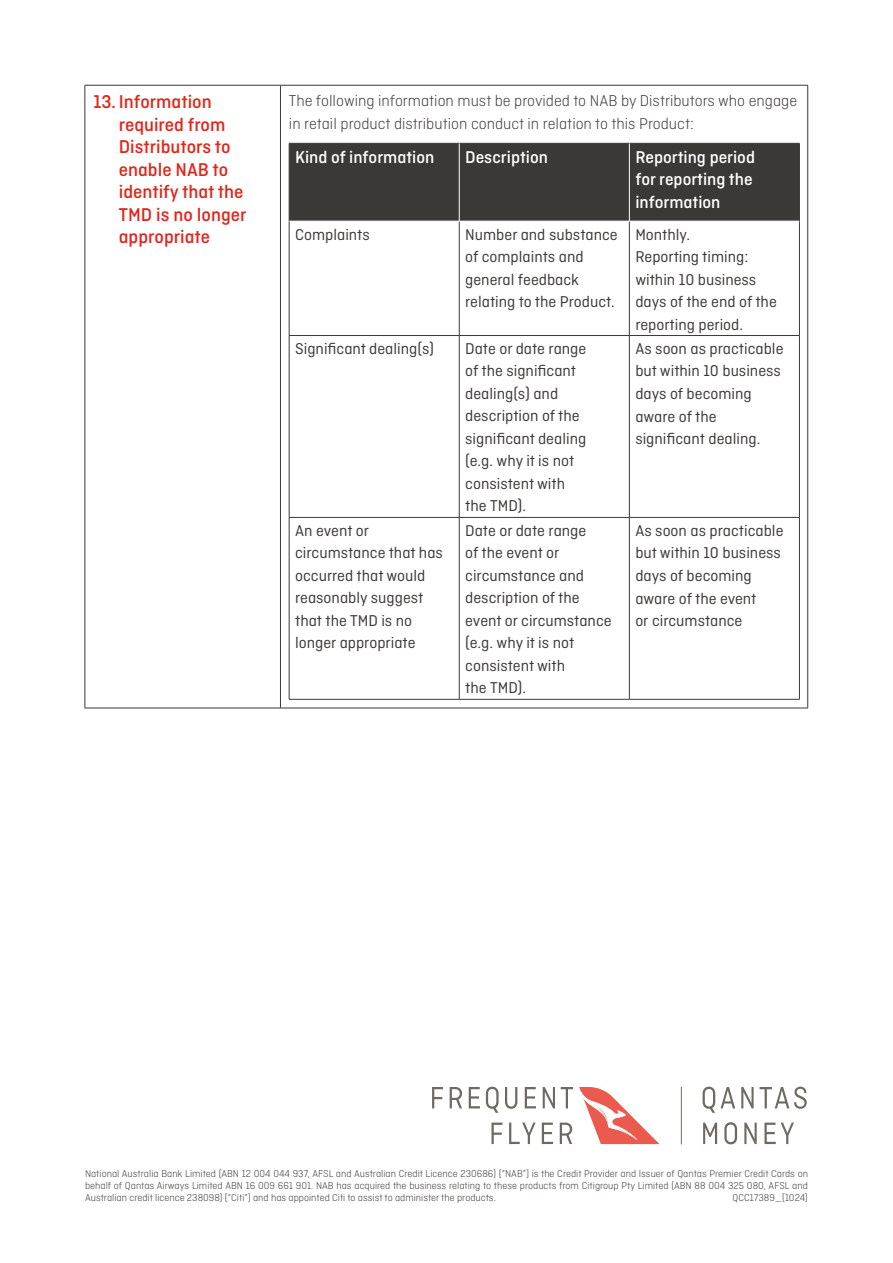
<style>
.page{position:relative;width:893px;height:1263px;background:#fff}
.page>*{position:absolute;margin:0;border:0;box-sizing:border-box;transform-origin:0 0}
.t1{font:500 19.5px/22.5px "Ciutadella";color:#df271c}
.t2{font:500 18px/22.5px "Ciutadella";color:#fff}
.t3{font:16.5px/22.5px "Ciutadella";color:#3b3936}
.t4{font:300 16.5px/22.5px "Ciutadella";color:#3b3936}
.t5{font:300 10.5px/12px "Ciutadella";color:#3b3936;text-align:justify}
</style>
<div class="page">
<hr style="left:85px;top:85px;width:195px;height:1px;background:#3b3936">
<hr style="left:85px;top:85px;width:1px;height:623px;background:#3b3936">
<hr style="left:280px;top:85px;width:528px;height:1px;background:#3b3936">
<hr style="left:280px;top:85px;width:1px;height:623px;background:#3b3936">
<hr style="left:807px;top:85px;width:1px;height:623px;background:#3b3936">
<hr style="left:85px;top:708px;width:195px;height:1px;background:#3b3936">
<hr style="left:280px;top:708px;width:528px;height:1px;background:#3b3936">
<div style="left:290px;top:144px;width:509px;height:77px;background:#3b3936"></div>
<hr style="left:289px;top:143px;width:170px;height:1px;background:#3b3936">
<hr style="left:289px;top:143px;width:1px;height:78px;background:#3b3936">
<hr style="left:459px;top:143px;width:170px;height:1px;background:#3b3936">
<hr style="left:629px;top:143px;width:171px;height:1px;background:#3b3936">
<hr style="left:799px;top:143px;width:1px;height:78px;background:#3b3936">
<hr style="left:289px;top:221px;width:1px;height:114px;background:#3b3936">
<hr style="left:459px;top:221px;width:1px;height:114px;background:#3b3936">
<hr style="left:629px;top:221px;width:1px;height:114px;background:#3b3936">
<hr style="left:799px;top:221px;width:1px;height:114px;background:#3b3936">
<hr style="left:289px;top:335px;width:170px;height:1px;background:#3b3936">
<hr style="left:289px;top:336px;width:1px;height:181px;background:#3b3936">
<hr style="left:459px;top:335px;width:170px;height:1px;background:#3b3936">
<hr style="left:459px;top:336px;width:1px;height:181px;background:#3b3936">
<hr style="left:629px;top:335px;width:171px;height:1px;background:#3b3936">
<hr style="left:629px;top:336px;width:1px;height:181px;background:#3b3936">
<hr style="left:799px;top:336px;width:1px;height:181px;background:#3b3936">
<hr style="left:289px;top:517px;width:170px;height:1px;background:#3b3936">
<hr style="left:289px;top:518px;width:1px;height:181px;background:#3b3936">
<hr style="left:459px;top:517px;width:170px;height:1px;background:#3b3936">
<hr style="left:459px;top:518px;width:1px;height:181px;background:#3b3936">
<hr style="left:629px;top:517px;width:171px;height:1px;background:#3b3936">
<hr style="left:629px;top:518px;width:1px;height:181px;background:#3b3936">
<hr style="left:799px;top:518px;width:1px;height:181px;background:#3b3936">
<hr style="left:289px;top:699px;width:170px;height:1px;background:#3b3936">
<hr style="left:459px;top:699px;width:170px;height:1px;background:#3b3936">
<hr style="left:629px;top:699px;width:171px;height:1px;background:#3b3936">
<hr style="left:459px;top:143px;width:1px;height:78px;background:#fff">
<hr style="left:629px;top:143px;width:1px;height:78px;background:#fff">
<hr style="left:289px;top:221px;width:170px;height:1px;background:#fff">
<hr style="left:459px;top:221px;width:170px;height:1px;background:#fff">
<hr style="left:629px;top:221px;width:170px;height:1px;background:#fff">
<svg style="left:703px;top:1087px;width:12px;height:26px"></svg>
<svg style="left:721px;top:1087px;width:14px;height:21px"></svg>
<svg style="left:741px;top:1087px;width:66px;height:22px"></svg>
<svg style="left:703px;top:1122px;width:14px;height:22px"></svg>
<svg style="left:724px;top:1122px;width:13px;height:22px"></svg>
<svg style="left:744px;top:1122px;width:13px;height:22px"></svg>
<svg style="left:764px;top:1122px;width:30px;height:22px"></svg>
<hr style="left:681px;top:1087px;width:1px;height:57px;background:#6e6963">
<svg style="left:579px;top:1087px;width:80px;height:57px"></svg>
<img style="left:611px;top:1128px;width:26px;height:12px">
<img style="left:580px;top:1089px;width:28px;height:37px">
<svg style="left:432px;top:1087px;width:11px;height:21px"></svg>
<svg style="left:450px;top:1087px;width:12px;height:21px"></svg>
<svg style="left:469px;top:1087px;width:11px;height:21px"></svg>
<svg style="left:486px;top:1087px;width:13px;height:26px"></svg>
<svg style="left:505px;top:1087px;width:12px;height:22px"></svg>
<svg style="left:525px;top:1087px;width:11px;height:21px"></svg>
<svg style="left:543px;top:1087px;width:12px;height:21px"></svg>
<svg style="left:561px;top:1087px;width:12px;height:21px"></svg>
<svg style="left:491px;top:1122px;width:11px;height:22px"></svg>
<svg style="left:509px;top:1122px;width:27px;height:22px"></svg>
<svg style="left:542px;top:1122px;width:11px;height:22px"></svg>
<svg style="left:560px;top:1122px;width:12px;height:22px"></svg>
<p class="t1" style="left:119px;top:91px;width:129px;text-indent:-26px">13. Information required from<br>Distributors to enable NAB to identify that the<br>TMD is no longer appropriate</p>
<p class="t4" style="left:289px;top:89px;width:510px">The following information must be provided to NAB by Distributors who engage in retail product distribution conduct in relation to this Product:</p>
<p class="t2" style="left:295px;top:146px;width:141px">Kind of information</p>
<p class="t2" style="left:465px;top:146px;width:84px">Description</p>
<p class="t2" style="left:635px;top:146px;width:121px">Reporting period for reporting the information</p>
<p class="t3" style="left:295px;top:223px;width:76px">Complaints</p>
<p class="t3" style="left:465px;top:223px;width:154px">Number and substance of complaints and general feedback relating to the Product.</p>
<p class="t3" style="left:635px;top:223px;width:143px">Monthly.<br>Reporting timing: within 10 business days of the end of the reporting period.</p>
<p class="t3" style="left:295px;top:337px;width:140px">Significant dealing(s)</p>
<p class="t3" style="left:465px;top:337px;width:123px">Date or date range of the significant dealing(s) and description of the significant dealing (e.g. why it is not consistent with the TMD).</p>
<p class="t3" style="left:635px;top:337px;width:150px">As soon as practicable but within 10 business days of becoming aware of the significant dealing.</p>
<p class="t3" style="left:295px;top:519px;width:149px">An event or circumstance that has occurred that would reasonably suggest that the TMD is no longer appropriate</p>
<p class="t3" style="left:465px;top:519px;width:148px">Date or date range<br>of the event or circumstance and description of the event or circumstance (e.g. why it is not consistent with<br>the TMD).</p>
<p class="t3" style="left:635px;top:519px;width:150px">As soon as practicable but within 10 business days of becoming aware of the event<br>or circumstance</p>
<p class="t5" style="left:85px;top:1168px;width:724px">National Australia Bank Limited (ABN 12 004 044 937, AFSL and Australian Credit Licence 230686) (“NAB”) is the Credit Provider and Issuer of Qantas Premier Credit Cards on behalf of Qantas Airways Limited ABN 16 009 661 901. NAB has acquired the business relating to these products from Citigroup Pty Limited (ABN 88 004 325 080, AFSL and Australian credit licence 238098) (“Citi”) and has appointed Citi to assist to administer the products.</p>
<p class="t5" style="left:732px;top:1192px;width:77px">QCC17389_(1024)</p>
</div>
